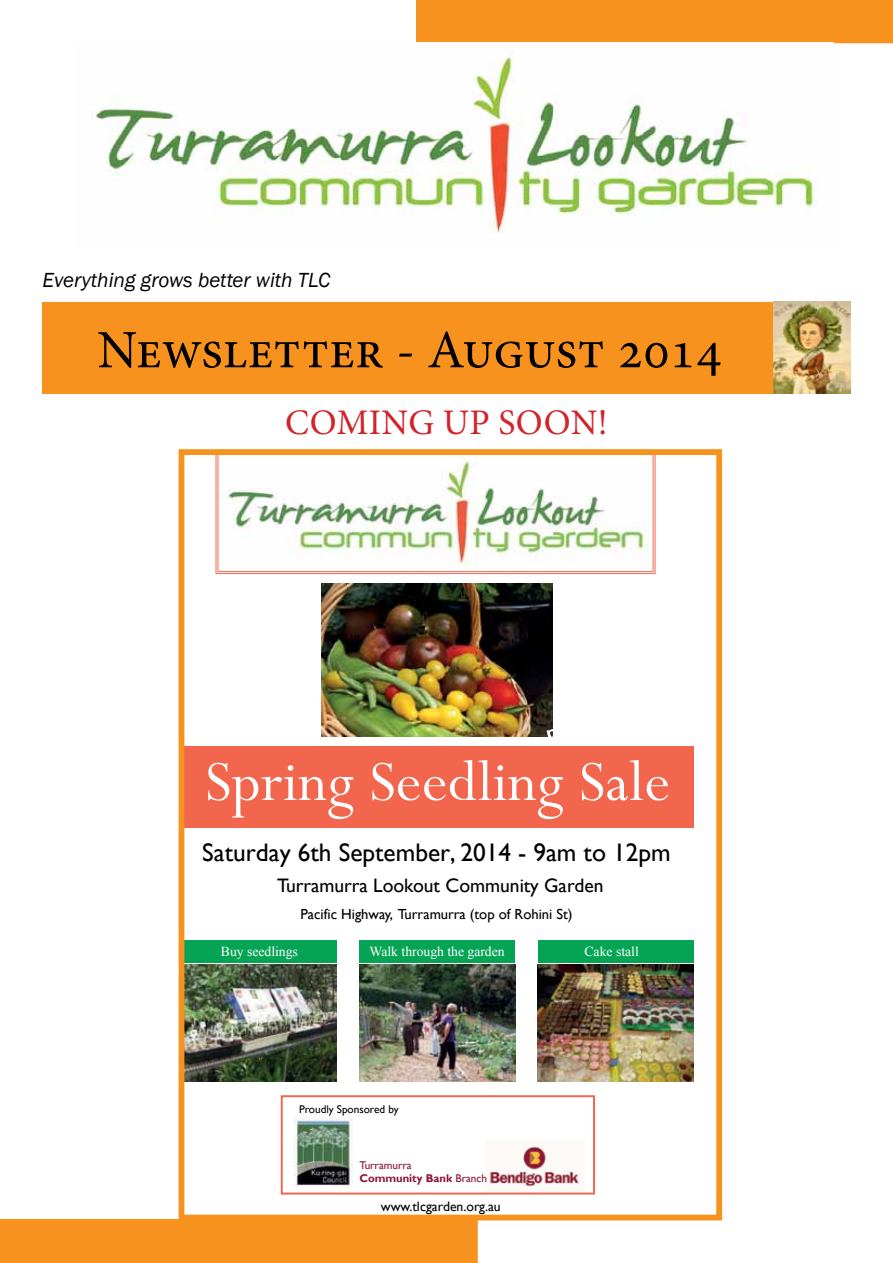
<style>
.page{position:relative;width:893px;height:1263px;background:#fff}
.page>*{position:absolute;margin:0;border:0;box-sizing:border-box;transform-origin:0 0}
.t1{font:63.45px "Perpetua";letter-spacing:.005em;color:#fff}
.t2{font:54px "Minion Pro";color:#000}
.t3{font:36px "Minion Pro";color:#d2232a}
.t4{font:25.35px "Gill Sans";color:#000}
.t5{font:italic 21px "Franklin Gothic";color:#000}
.t6{font:19.5px "Gill Sans";color:#000}
.t7{font:14.7px "Gill Sans";color:#000}
.t8{font:13.65px "Times New Roman";color:#fff}
.t9{font:13.65px "Gill Sans";color:#000}
.t10{font:11.25px/13.5px "Gill Sans";color:#8b1534}
.t11{font:11.25px "Gill Sans";color:#000}
.s1{font-weight:700}
</style>
<div class="page">
<div style="left:417px;top:0;width:476px;height:43px;background:#f7921e"></div>
<div style="left:416px;top:0;width:477px;height:43px;border:2px solid #f7921e"></div>
<div style="left:1px;top:1220px;width:476px;height:42px;background:#f7921e"></div>
<div style="left:0;top:1219px;width:478px;height:44px;border:2px solid #f7921e"></div>
<div style="left:43px;top:302px;width:734px;height:91px;background:#f7921e"></div>
<img style="left:774px;top:302px;width:76px;height:91px">
<img style="left:95px;top:57px;width:723px;height:176px">
<img style="left:322px;top:583px;width:230px;height:154px">
<div style="left:182px;top:746px;width:512px;height:81px;background:#f2664d"></div>
<svg style="left:216px;top:456px;width:440px;height:118px"></svg>
<img style="left:186px;top:965px;width:150px;height:116px">
<div style="left:181px;top:941px;width:156px;height:22px;background:#05a455"></div>
<div style="left:359px;top:941px;width:156px;height:22px;background:#05a455"></div>
<div style="left:538px;top:941px;width:156px;height:22px;background:#05a455"></div>
<img style="left:538px;top:964px;width:156px;height:117px">
<img style="left:490px;top:1146px;width:89px;height:41px">
<img style="left:295px;top:1117px;width:57px;height:69px">
<div style="left:281px;top:1095px;width:314px;height:99px;border:2px solid #f2664d"></div>
<svg style="left:547px;top:722px;width:6px;height:15px"></svg>
<img style="left:359px;top:964px;width:156px;height:117px">
<div style="left:179px;top:449px;width:543px;height:771px;border:6px solid #f7921e"></div>
<h3 class="t5" style="left:43px;top:267px;width:289px">Everything grows better with TLC</h3>
<h2 class="t2" style="left:97px;top:314px;width:626px">Newsletter - August 2014</h2>
<h3 class="t3" style="left:285px;top:399px;width:324px">Coming up soon !</h3>
<h1 class="t1" style="left:205px;top:742px;width:467px">Spring Seedling Sale</h1>
<h3 class="t4" style="left:202px;top:838px;width:470px">Saturday 6th September, 2014 - 9am to 12pm</h3>
<h3 class="t6" style="left:277px;top:874px;width:328px">Turramurra Lookout Community Garden</h3>
<p class="t7" style="left:300px;top:906px;width:274px">Pacific Highway, Turramurra (top of Rohini St)</p>
<p class="t8" style="left:221px;top:942px;width:79px">Buy seedlings</p>
<p class="t8" style="left:370px;top:942px;width:136px">Walk through the garden</p>
<p class="t8" style="left:584px;top:942px;width:56px">Cake stall</p>
<p class="t11" style="left:299px;top:1102px;width:101px">Proudly Sponsored by</p>
<p class="t10" style="left:359px;top:1158px;width:129px">Turramurra<br><span class="s1">Community Bank</span> Branch</p>
<p class="t9" style="left:381px;top:1199px;width:121px">www.tlcgarden.org.au</p>
</div>
